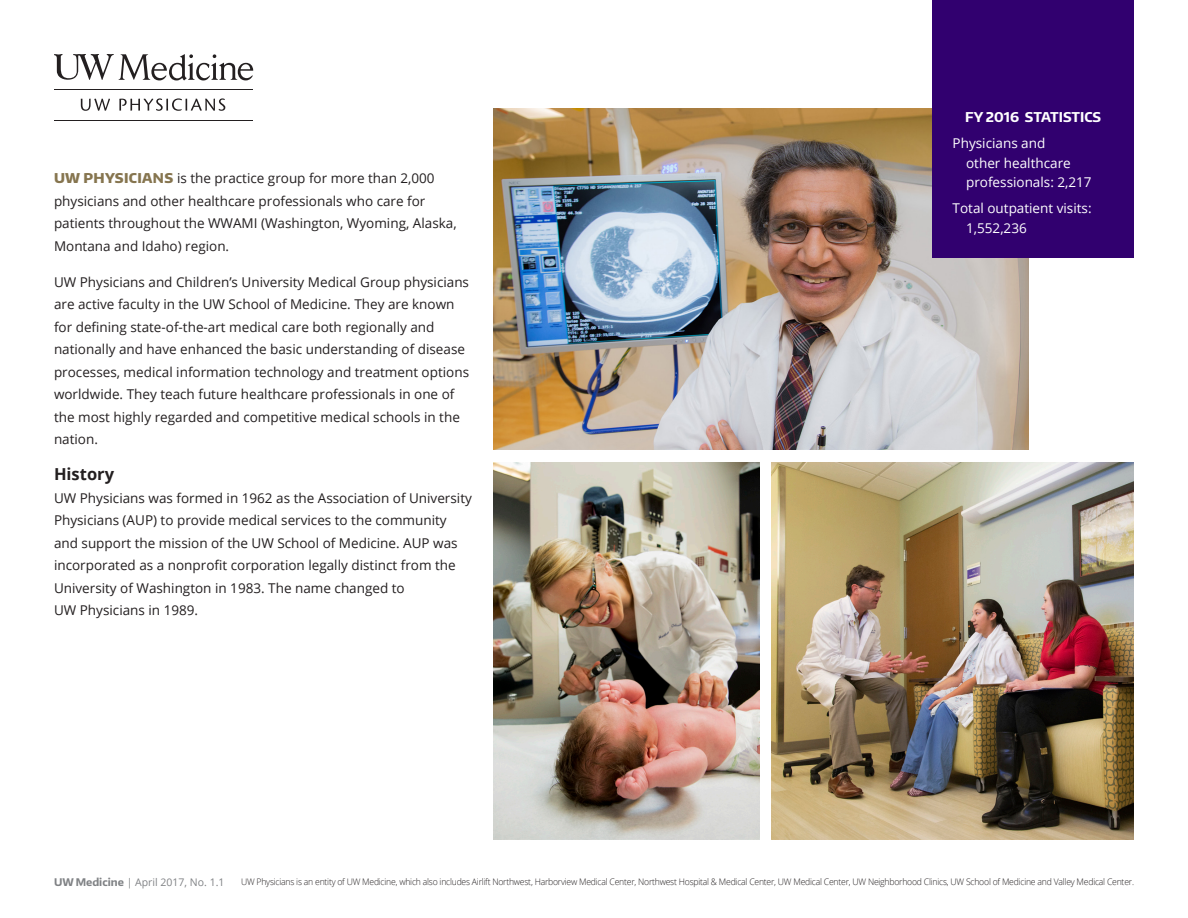
<style>
.page{position:relative;width:1188px;height:918px;background:#fff}
.page>*{position:absolute;margin:0;border:0;box-sizing:border-box;transform-origin:0 0}
.Inside_Body_Text{font:700 16.5px "Open Sans";color:#231f20}
.Inside_Body_Text-2{font:13.5px/22.5px "Open Sans";color:#231f20}
.Box{font:13.5px/19.5px "Open Sans";color:#fff}
.Box-2{font:700 13.5px "Encode Sans Normal";color:#fff}
.t1{font:10.5px "Open Sans";color:#808285}
.Inside_Body_Text-3{font:300 9px "Open Sans";letter-spacing:-.025em;color:#231f20;scale:.96 1}
.s1{font-family:"Encode Sans Normal";font-weight:800;color:#86754f}
.s2{font-family:"Encode Sans Normal";font-weight:700}
</style>
<div class="page">
<img style="left:493px;top:108px;width:536px;height:342px">
<div style="left:932px;top:0;width:202px;height:257px;background:#31006f"></div>
<img style="left:772px;top:462px;width:362px;height:378px">
<img style="left:493px;top:462px;width:266px;height:378px">
<hr style="left:54px;top:89px;width:199px;height:1px;background:#231f20">
<hr style="left:54px;top:120px;width:199px;height:1px;background:#231f20">
<svg style="left:54px;top:54px;width:199px;height:26px"></svg>
<svg style="left:81px;top:99px;width:29px;height:12px"></svg>
<svg style="left:119px;top:98px;width:106px;height:13px"></svg>
<p class="Inside_Body_Text-2" style="left:54px;top:167px;width:404px"><span class="s1">UW PHYSICIANS</span> is the practice group for more than 2,000 physicians and other healthcare professionals who care for patients throughout the WWAMI (Washington, Wyoming, Alaska, Montana and Idaho) region.</p>
<p class="Inside_Body_Text-2" style="left:54px;top:270px;width:417px">UW Physicians and Children’s University Medical Group physicians are active faculty in the UW School of Medicine. They are known for defining state-of-the-art medical care both regionally and nationally and have enhanced the basic understanding of disease processes, medical information technology and treatment options worldwide. They teach future healthcare professionals in one of the most highly regarded and competitive medical schools in the nation.</p>
<p class="Inside_Body_Text" style="left:54px;top:463px;width:62px">History</p>
<p class="Inside_Body_Text-2" style="left:54px;top:486px;width:419px">UW Physicians was formed in 1962 as the Association of University Physicians (AUP) to provide medical services to the community and support the mission of the UW School of Medicine. AUP was incorporated as a nonprofit corporation legally distinct from the University of Washington in 1983. The name changed to<br>UW Physicians in 1989.</p>
<p class="Box-2" style="left:965px;top:108px;width:138px">FY 2016 STATISTICS</p>
<p class="Box" style="left:966px;top:133px;width:127px;text-indent:-14px">Physicians and<br>other healthcare professionals: 2,217</p>
<p class="Box" style="left:966px;top:198px;width:127px;text-indent:-14px">Total outpatient visits:<br>1,552,236</p>
<p class="t1" style="left:54px;top:875px;width:172px"><span class="s2">UW Medicine</span> | April 2017, No. 1.1</p>
<p class="Inside_Body_Text-3" style="left:241px;top:875px;width:932px">UW Physicians is an entity of UW Medicine, which also includes Airlift Northwest, Harborview Medical Center, Northwest Hospital &amp; Medical Center, UW Medical Center, UW Neighborhood Clinics, UW School of Medicine and Valley Medical Center.</p>
</div>
